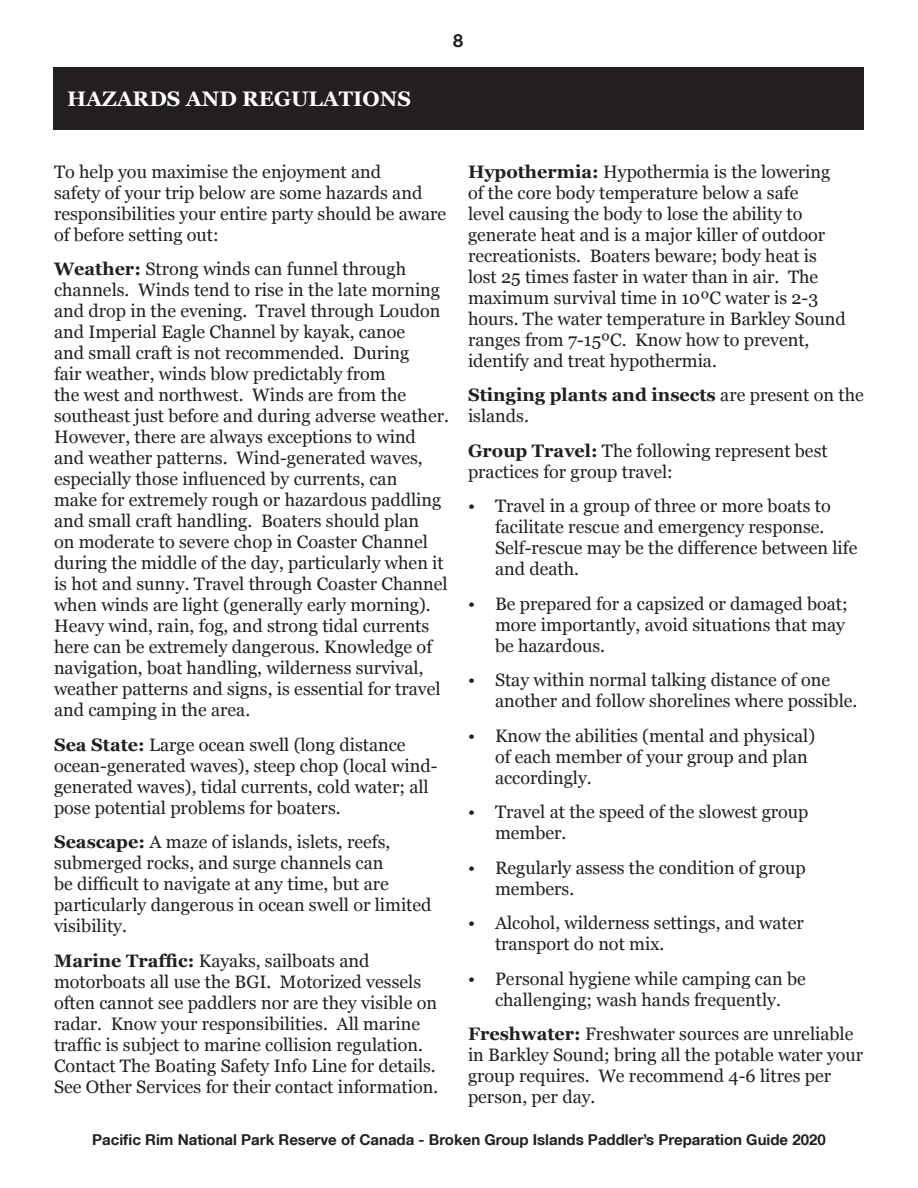
<style>
.page{position:relative;width:918px;height:1188px;background:#fff}
.page>*{position:absolute;margin:0;border:0;box-sizing:border-box;transform-origin:0 0}
.t1{font:700 21px "Georgia";color:#fff}
.t2{font:18px/21px "Georgia";color:#231f20}
.t3{font:700 18px/21px "Georgia";color:#231f20}
.t4{font:700 18px "Helvetica Neue LT";color:#231f20}
.t5{font:700 15px "Helvetica Neue LT";color:#231f20}
.s1{font-weight:700}
.s2{font-weight:400}
</style>
<div class="page">
<div style="left:54px;top:68px;width:810px;height:62px;background:#231f20"></div>
<p class="t1" style="left:67px;top:86px;width:345px">HAZARDS AND REGULATIONS</p>
<p class="t4" style="left:453px;top:30px;width:12px">8</p>
<p class="t2" style="left:54px;top:161px;width:394px">To help you maximise the enjoyment and<br>safety of your trip below are some hazards and responsibilities your entire party should be aware of before setting out:</p>
<p class="t2" style="left:54px;top:259px;width:397px"><span class="s1">Weather:</span> Strong winds can funnel through channels. Winds tend to rise in the late morning and drop in the evening. Travel through Loudon and Imperial Eagle Channel by kayak, canoe<br>and small craft is not recommended. During<br>fair weather, winds blow predictably from<br>the west and northwest. Winds are from the southeast just before and during adverse weather.<br>However, there are always exceptions to wind and weather patterns. Wind-generated waves, especially those influenced by currents, can<br>make for extremely rough or hazardous paddling and small craft handling. Boaters should plan<br>on moderate to severe chop in Coaster Channel during the middle of the day, particularly when it is hot and sunny. Travel through Coaster Channel when winds are light (generally early morning).<br>Heavy wind, rain, fog, and strong tidal currents here can be extremely dangerous. Knowledge of navigation, boat handling, wilderness survival, weather patterns and signs, is essential for travel and camping in the area.</p>
<p class="t2" style="left:54px;top:734px;width:385px"><span class="s1">Sea State:</span> Large ocean swell (long distance ocean-generated waves), steep chop (local wind&shy;generated waves), tidal currents, cold water; all pose potential problems for boaters.</p>
<p class="t2" style="left:54px;top:832px;width:379px"><span class="s1">Seascape:</span> A maze of islands, islets, reefs, submerged rocks, and surge channels can<br>be difficult to navigate at any time, but are particularly dangerous in ocean swell or limited visibility.</p>
<p class="t2" style="left:54px;top:950px;width:386px"><span class="s1">Marine Traffic:</span> Kayaks, sailboats and motorboats all use the BGI. Motorized vessels often cannot see paddlers nor are they visible on radar. Know your responsibilities. All marine traffic is subject to marine collision regulation.<br>Contact The Boating Safety Info Line for details.<br>See Other Services for their contact information.</p>
<p class="t2" style="left:468px;top:161px;width:379px"><span class="s1">Hypothermia:</span> Hypothermia is the lowering of the core body temperature below a safe<br>level causing the body to lose the ability to generate heat and is a major killer of outdoor recreationists. Boaters beware; body heat is lost 25 times faster in water than in air. The maximum survival time in 10ºC water is 2-3 hours. The water temperature in Barkley Sound ranges from 7-15ºC. Know how to prevent, identify and treat hypothermia.</p>
<p class="t3" style="left:468px;top:385px;width:397px">Stinging plants and insects <span class="s2">are present on the islands.</span></p>
<p class="t2" style="left:468px;top:440px;width:361px"><span class="s1">Group Travel:</span> The following represent best practices for group travel:</p>
<p class="t2" style="left:495px;top:496px;width:364px;text-indent:-27px">• Travel in a group of three or more boats to facilitate rescue and emergency response.<br>Self-rescue may be the difference between life and death.</p>
<p class="t2" style="left:495px;top:593px;width:354px;text-indent:-27px">• Be prepared for a capsized or damaged boat; more importantly, avoid situations that may be hazardous.</p>
<p class="t2" style="left:495px;top:670px;width:364px;text-indent:-27px">• Stay within normal talking distance of one another and follow shorelines where possible.</p>
<p class="t2" style="left:495px;top:725px;width:322px;text-indent:-27px">• Know the abilities (mental and physical) of each member of your group and plan accordingly.</p>
<p class="t2" style="left:495px;top:802px;width:315px;text-indent:-27px">• Travel at the speed of the slowest group member.</p>
<p class="t2" style="left:495px;top:857px;width:312px;text-indent:-27px">• Regularly assess the condition of group members.</p>
<p class="t2" style="left:495px;top:913px;width:310px;text-indent:-27px">• Alcohol, wilderness settings, and water transport do not mix.</p>
<p class="t2" style="left:468px;top:968px;width:339px;text-align:center">• Personal hygiene while camping can be challenging; wash hands frequently.</p>
<p class="t2" style="left:468px;top:1024px;width:397px"><span class="s1">Freshwater:</span> Freshwater sources are unreliable in Barkley Sound; bring all the potable water your group requires. We recommend 4-6 litres per person, per day.</p>
<p class="t5" style="left:92px;top:1130px;width:735px">Pacific Rim National Park Reserve of Canada - Broken Group Islands Paddler’s Preparation Guide 2020</p>
</div>
